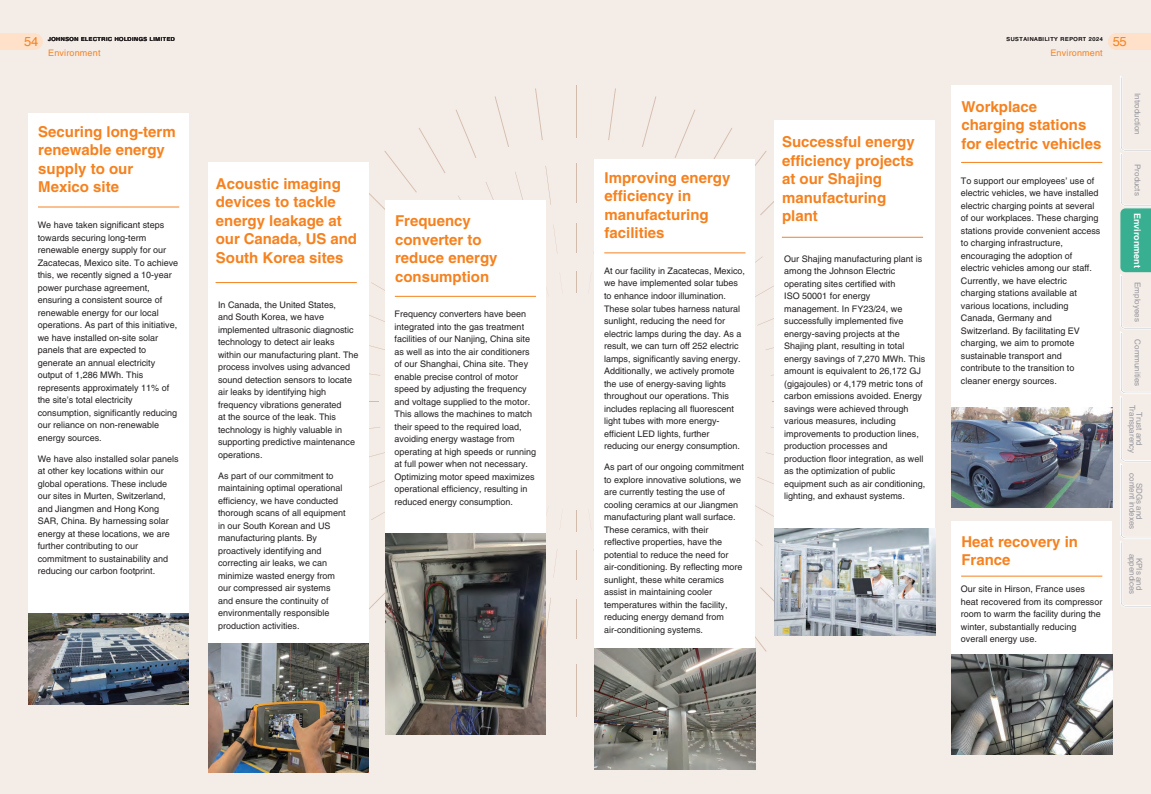
<style>
.page{position:relative;width:1151px;height:794px;background:#f4ece7}
.page>*{position:absolute;margin:0;border:0;box-sizing:border-box;transform-origin:0 0}
.t1{font:700 15px/18.5px "Helvetica LT Std";color:#f58220}
.t2{font:13px "Helvetica";color:#f58220}
.t3{font:9px/12.5px "Helvetica LT Std";color:#231f20}
.t4{font:9px "Helvetica LT Std";letter-spacing:.02em;color:#f58220}
.t5{font:700 9px "Helvetica LT Std";color:#fff}
.t6{font:8px/7px "Helvetica LT Std";color:#97989e;text-align:center}
.t7{font:5.5px "Helvetica LT Std";letter-spacing:.1em;color:#231f20}
</style>
<div class="page">
<svg style="left:0;top:34px;width:43px;height:16px"></svg>
<svg style="left:1108px;top:34px;width:43px;height:16px"></svg>
<svg style="left:1120px;top:76px;width:31px;height:531px"></svg>
<hr style="left:576px;top:164px;width:1px;height:39px;background:#d3bbab">
<hr style="left:576px;top:599px;width:1px;height:39px;background:#d3bbab">
<hr style="left:339px;top:401px;width:40px;height:1px;background:#d3bbab">
<hr style="left:576px;top:86px;width:1px;height:52px;background:#d3bbab">
<hr style="left:576px;top:664px;width:1px;height:52px;background:#d3bbab">
<svg style="left:576px;top:223px;width:1px;height:29px"></svg>
<svg style="left:576px;top:550px;width:1px;height:29px"></svg>
<svg style="left:369px;top:88px;width:189px;height:288px"></svg>
<hr style="left:772px;top:401px;width:39px;height:1px;background:#d3bbab">
<svg style="left:593px;top:415px;width:182px;height:299px"></svg>
<svg style="left:593px;top:88px;width:182px;height:299px"></svg>
<div style="left:28px;top:113px;width:161px;height:553px;background:#fff"></div>
<div style="left:595px;top:159px;width:160px;height:553px;background:#fff"></div>
<div style="left:208px;top:162px;width:161px;height:488px;background:#fff"></div>
<div style="left:775px;top:120px;width:160px;height:488px;background:#fff"></div>
<div style="left:385px;top:200px;width:161px;height:411px;background:#fff"></div>
<div style="left:951px;top:86px;width:161px;height:338px;background:#fff"></div>
<div style="left:951px;top:520px;width:161px;height:211px;background:#fff"></div>
<img style="left:28px;top:614px;width:161px;height:91px">
<hr style="left:38px;top:206px;width:141px;height:1px;background:#f58220">
<hr style="left:604px;top:252px;width:141px;height:1px;background:#f58220">
<hr style="left:395px;top:296px;width:141px;height:1px;background:#f58220">
<hr style="left:961px;top:162px;width:141px;height:1px;background:#f58220">
<hr style="left:961px;top:575px;width:141px;height:1px;background:#f58220">
<hr style="left:216px;top:282px;width:141px;height:1px;background:#f58220">
<hr style="left:782px;top:237px;width:141px;height:1px;background:#f58220">
<img style="left:208px;top:643px;width:161px;height:129px">
<img style="left:385px;top:533px;width:161px;height:202px">
<img style="left:595px;top:648px;width:160px;height:121px">
<img style="left:775px;top:529px;width:160px;height:107px">
<img style="left:951px;top:408px;width:161px;height:99px">
<img style="left:951px;top:655px;width:162px;height:99px">
<h2 class="t2" style="left:24px;top:32px;width:15px">54</h2>
<p class="t7" style="left:48px;top:36px;width:128px">JOHNSON ELECTRIC HOLDINGS LIMITED</p>
<p class="t7" style="left:1006px;top:36px;width:98px">SUSTAINABILITY REPORT 2024</p>
<p class="t4" style="left:48px;top:47px;width:54px">Environment</p>
<p class="t4" style="left:1050px;top:47px;width:54px">Environment</p>
<h2 class="t2" style="left:1113px;top:32px;width:15px">55</h2>
<h1 class="t1" style="left:38px;top:122px;width:139px">Securing long-term renewable energy supply to our<br>Mexico site</h1>
<p class="t3" style="left:38px;top:219px;width:142px">We have taken significant steps towards securing long-term renewable energy supply for our<br>Zacatecas, Mexico site. To achieve this, we recently signed a 10-year power purchase agreement, ensuring a consistent source of renewable energy for our local operations. As part of this initiative, we have installed on-site solar panels that are expected to generate an annual electricity output of 1,286 MWh. This represents approximately 11% of the site’s total electricity consumption, significantly reducing our reliance on non-renewable energy sources.</p>
<p class="t3" style="left:38px;top:452px;width:143px">We have also installed solar panels at other key locations within our global operations. These include our sites in Murten, Switzerland, and Jiangmen and Hong Kong<br>SAR, China. By harnessing solar energy at these locations, we are further contributing to our commitment to sustainability and reducing our carbon footprint.</p>
<h1 class="t1" style="left:216px;top:174px;width:143px">Acoustic imaging devices to tackle energy leakage at our Canada, US and<br>South Korea sites</h1>
<p class="t3" style="left:218px;top:298px;width:142px">In Canada, the United States,<br>and South Korea, we have implemented ultrasonic diagnostic technology to detect air leaks within our manufacturing plant. The process involves using advanced sound detection sensors to locate air leaks by identifying high frequency vibrations generated<br>at the source of the leak. This technology is highly valuable in supporting predictive maintenance operations.</p>
<p class="t3" style="left:218px;top:469px;width:129px">As part of our commitment to maintaining optimal operational efficiency, we have conducted thorough scans of all equipment in our South Korean and US manufacturing plants. By proactively identifying and correcting air leaks, we can minimize wasted energy from our compressed air systems and ensure the continuity of environmentally responsible production activities.</p>
<h1 class="t1" style="left:395px;top:211px;width:104px">Frequency converter to reduce energy consumption</h1>
<p class="t3" style="left:395px;top:308px;width:143px">Frequency converters have been integrated into the gas treatment facilities of our Nanjing, China site as well as into the air conditioners of our Shanghai, China site. They enable precise control of motor speed by adjusting the frequency and voltage supplied to the motor.<br>This allows the machines to match their speed to the required load, avoiding energy wastage from operating at high speeds or running at full power when not necessary.<br>Optimizing motor speed maximizes operational efficiency, resulting in reduced energy consumption.</p>
<h1 class="t1" style="left:604px;top:168px;width:127px">Improving energy efficiency in manufacturing facilities</h1>
<p class="t3" style="left:604px;top:264px;width:143px">At our facility in Zacatecas, Mexico, we have implemented solar tubes to enhance indoor illumination.<br>These solar tubes harness natural sunlight, reducing the need for electric lamps during the day. As a result, we can turn off 252 electric lamps, significantly saving energy.<br>Additionally, we actively promote the use of energy-saving lights throughout our operations. This includes replacing all fluorescent light tubes with more energy&shy;efficient LED lights, further reducing our energy consumption.</p>
<p class="t3" style="left:604px;top:460px;width:142px">As part of our ongoing commitment to explore innovative solutions, we are currently testing the use of cooling ceramics at our Jiangmen manufacturing plant wall surface.<br>These ceramics, with their reflective properties, have the potential to reduce the need for air-conditioning. By reflecting more sunlight, these white ceramics assist in maintaining cooler temperatures within the facility, reducing energy demand from air-conditioning systems.</p>
<h1 class="t1" style="left:782px;top:132px;width:134px">Successful energy efficiency projects at our Shajing manufacturing plant</h1>
<p class="t3" style="left:784px;top:252px;width:143px">Our Shajing manufacturing plant is among the Johnson Electric operating sites certified with<br>ISO 50001 for energy management. In FY23/24, we successfully implemented five energy-saving projects at the<br>Shajing plant, resulting in total energy savings of 7,270 MWh. This amount is equivalent to 26,172 GJ (gigajoules) or 4,179 metric tons of carbon emissions avoided. Energy savings were achieved through various measures, including improvements to production lines, production processes and production floor integration, as well as the optimization of public equipment such as air conditioning, lighting, and exhaust systems.</p>
<h1 class="t1" style="left:961px;top:97px;width:142px">Workplace charging stations for electric vehicles</h1>
<p class="t3" style="left:961px;top:174px;width:141px">To support our employees’ use of electric vehicles, we have installed electric charging points at several of our workplaces. These charging stations provide convenient access to charging infrastructure, encouraging the adoption of electric vehicles among our staff.<br>Currently, we have electric charging stations available at various locations, including<br>Canada, Germany and<br>Switzerland. By facilitating EV charging, we aim to promote sustainable transport and contribute to the transition to cleaner energy sources.</p>
<h1 class="t1" style="left:961px;top:532px;width:118px">Heat recovery in<br>France</h1>
<p class="t3" style="left:961px;top:583px;width:143px">Our site in Hirson, France uses heat recovered from its compressor room to warm the facility during the winter, substantially reducing overall energy use.</p>
<p class="t6" style="left:1141px;top:93px;width:43px;rotate:90deg">Introduction</p>
<p class="t6" style="left:1141px;top:164px;width:33px;rotate:90deg">Products</p>
<p class="t5" style="left:1143px;top:213px;width:57px;rotate:90deg">Environment</p>
<p class="t6" style="left:1141px;top:282px;width:41px;rotate:90deg">Employees</p>
<p class="t6" style="left:1141px;top:339px;width:48px;rotate:90deg">Communities</p>
<p class="t6" style="left:1143px;top:404px;width:50px;rotate:90deg">Trust and<br>Transparency</p>
<p class="t6" style="left:1143px;top:473px;width:58px;rotate:90deg">SDGs and content indexes</p>
<p class="t6" style="left:1143px;top:553px;width:42px;rotate:90deg">KPIs and appendices</p>
</div>
